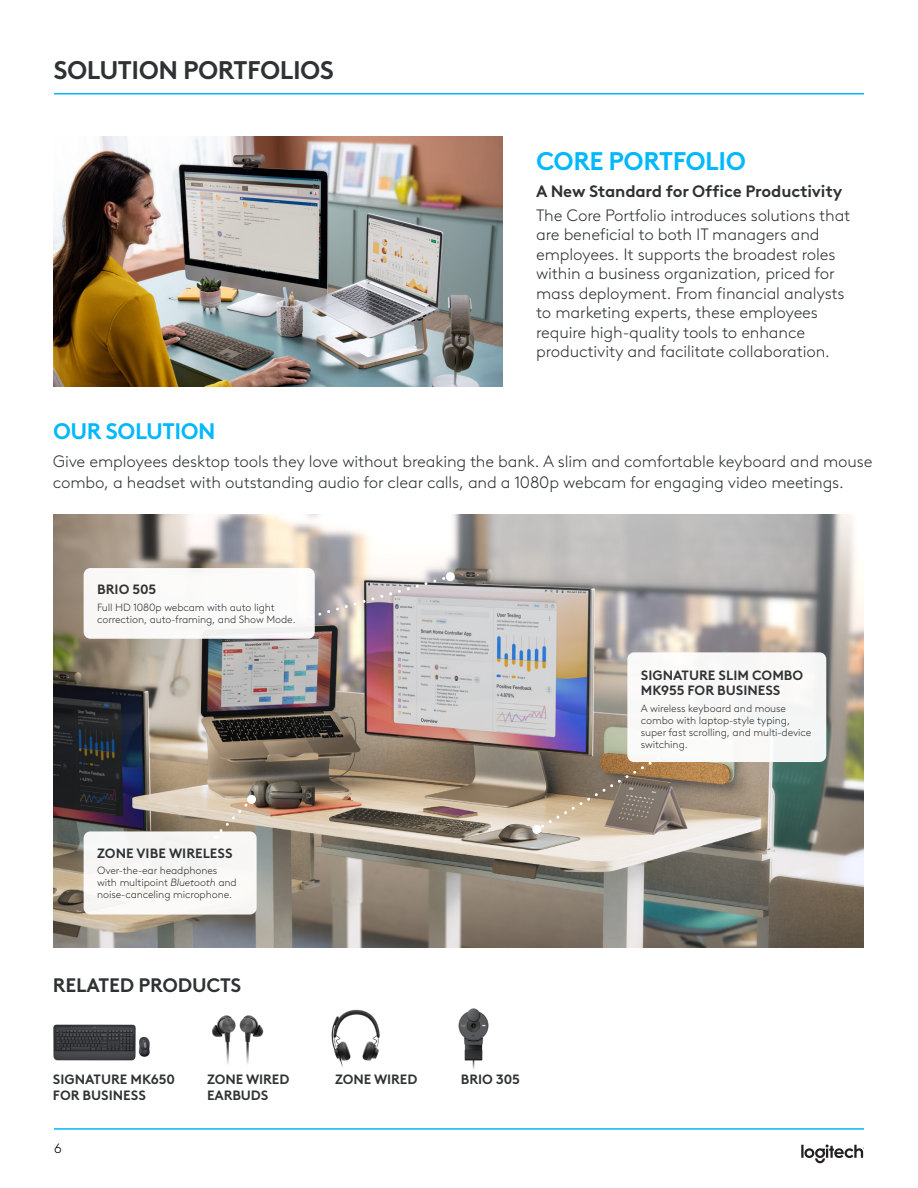
<style>
.page{position:relative;width:918px;height:1188px;background:#fff}
.page>*{position:absolute;margin:0;border:0;box-sizing:border-box;transform-origin:0 0}
.Head_1{font:700 25.5px "Brown Logitech Pan";letter-spacing:-.02em;color:#2f3132}
.Head_1-2{font:700 25.5px "Brown Logitech Pan";letter-spacing:-.02em;color:#00b8fc}
.Head_1-3{font:700 22.5px "Brown Logitech Pan";letter-spacing:-.02em;color:#00b8fc}
.Body_1_TOC{font:700 19.5px "Brown Logitech Pan";letter-spacing:-.01em;color:#2f3132}
.Body_1_TOC-2{font:300 16.5px/19.5px "Brown Logitech Pan";letter-spacing:-.01em;color:#2f3132}
.Body_1_TOC-3{font:700 16.5px "Brown Logitech Pan";letter-spacing:-.01em;color:#2f3132}
.Body_1_TOC-4{font:700 13.5px/16.5px "Brown Logitech Pan";color:#2f3132}
.t1{font:300 13.5px "Brown Logitech Pan";color:#000}
.Body_1_TOC-5{font:300 10.5px/12px "Brown Logitech Pan";letter-spacing:-.01em;color:#2f3132}
.s1{font-family:"Brown Pro";font-style:italic}
</style>
<div class="page">
<svg style="left:801px;top:1144px;width:63px;height:19px"></svg>
<hr style="left:54px;top:93px;width:810px;height:1px;background:#00b8fc">
<hr style="left:54px;top:1128px;width:810px;height:2px;background:#00b8fc">
<img style="left:53px;top:136px;width:449px;height:251px">
<img style="left:53px;top:514px;width:811px;height:433px">
<img style="left:212px;top:1015px;width:52px;height:49px">
<img style="left:331px;top:1009px;width:49px;height:58px">
<img style="left:458px;top:1008px;width:31px;height:62px">
<div style="left:84px;top:568px;width:231px;height:71px;background:#fff;border-radius:7px"></div>
<div style="left:84px;top:831px;width:173px;height:84px;background:#f8f7f6;border-radius:7px"></div>
<div style="left:627px;top:652px;width:199px;height:110px;background:#f9f8f7;border-radius:7px"></div>
<svg style="left:537px;top:757px;width:122px;height:74px;background:#978671"></svg>
<div style="left:532px;top:825px;width:9px;height:9px;background:#fff;border-radius:50%"></div>
<svg style="left:314px;top:574px;width:137px;height:44px;background:#b9b3b7"></svg>
<div style="left:446px;top:572px;width:9px;height:9px;background:#fff;border-radius:50%"></div>
<svg style="left:215px;top:798px;width:38px;height:35px"></svg>
<div style="left:247px;top:795px;width:9px;height:9px;background:#fff;border-radius:50%"></div>
<img style="left:53px;top:1024px;width:97px;height:37px">
<p class="Head_1" style="left:53px;top:50px;width:282px">SOLUTION PORTFOLIOS</p>
<p class="Head_1-2" style="left:536px;top:142px;width:211px">CORE PORTFOLIO</p>
<p class="Body_1_TOC-3" style="left:536px;top:179px;width:308px">A New Standard for Office Productivity</p>
<p class="Body_1_TOC-2" style="left:536px;top:204px;width:316px">The Core Portfolio introduces solutions that are beneficial to both IT managers and employees. It supports the broadest roles within a business organization, priced for mass deployment. From financial analysts to marketing experts, these employees require high-quality tools to enhance productivity and facilitate collaboration.</p>
<p class="Head_1-3" style="left:53px;top:414px;width:164px">OUR SOLUTION</p>
<p class="Body_1_TOC-2" style="left:53px;top:449px;width:821px;line-height:21px">Give employees desktop tools they love without breaking the bank. A slim and comfortable keyboard and mouse combo, a headset with outstanding audio for clear calls, and a 1080p webcam for engaging video meetings.</p>
<p class="Body_1_TOC-4" style="left:97px;top:580px;width:61px">BRIO 505</p>
<p class="Body_1_TOC-5" style="left:97px;top:600px;width:200px">Full HD 1080p webcam with auto light correction, auto-framing, and Show Mode.</p>
<p class="Body_1_TOC-4" style="left:97px;top:844px;width:137px">ZONE VIBE WIRELESS</p>
<p class="Body_1_TOC-5" style="left:97px;top:864px;width:141px">Over-the-ear headphones with multipoint <span class="s1">Bluetooth</span> and noise-canceling microphone.</p>
<p class="Body_1_TOC" style="left:53px;top:971px;width:190px">RELATED PRODUCTS</p>
<p class="Body_1_TOC-4" style="left:53px;top:1070px;width:124px">SIGNATURE MK650<br>FOR BUSINESS</p>
<p class="t1" style="left:54px;top:1138px;width:9px">6</p>
<p class="Body_1_TOC-4" style="left:207px;top:1070px;width:84px">ZONE WIRED<br>EARBUDS</p>
<p class="Body_1_TOC-4" style="left:335px;top:1070px;width:84px">ZONE WIRED</p>
<p class="Body_1_TOC-4" style="left:461px;top:1070px;width:60px">BRIO 305</p>
<p class="Body_1_TOC-4" style="left:641px;top:667px;width:164px;line-height:15px">SIGNATURE SLIM COMBO<br>MK955 FOR BUSINESS</p>
<p class="Body_1_TOC-5" style="left:641px;top:701px;width:172px">A wireless keyboard and mouse combo with laptop-style typing, super fast scrolling, and multi-device switching.</p>
</div>
